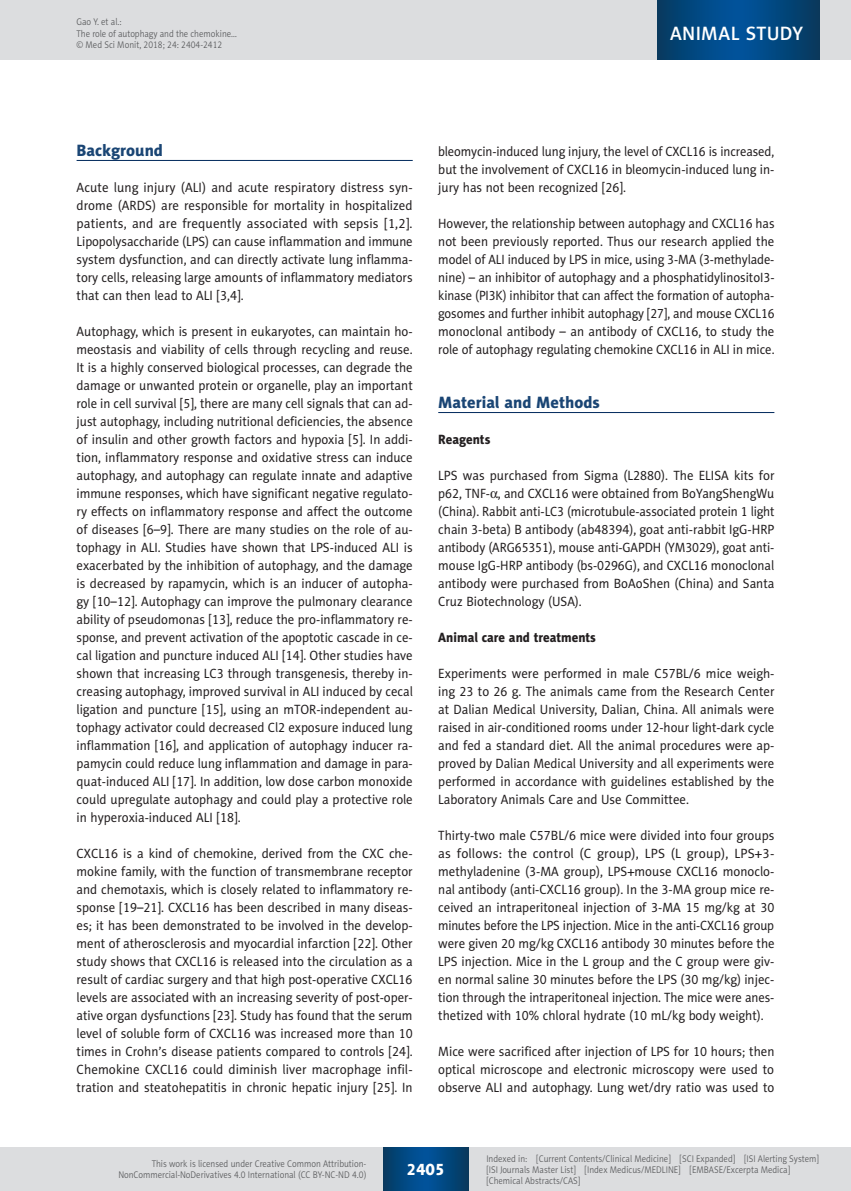
<style>
.page{position:relative;width:851px;height:1191px;background:#fff}
.page>*{position:absolute;margin:0;border:0;box-sizing:border-box;transform-origin:0 0}
.t1{font:19.5px "Naomi Sans EFN Medium";letter-spacing:.015em;color:#fff}
.MSM_Headline_1{font:16.5px "Naomi Sans EFN Heavy";color:#1a4574}
.t2{font:16.5px "Naomi Sans EFN Heavy";color:#fff}
.MSM_Body{font:13.5px/18px "Naomi Sans EFN";color:#231f20;text-align:justify;scale:.95 1}
.MSM_Body-2{font:13.5px/18px "Naomi Sans EFN";color:#231f20;text-align:justify;scale:.94 1}
.MSM_Body-3{font:13.5px/18px "Naomi Sans EFN";color:#231f20;text-align:justify;scale:.96 1}
.MSM_Body-4{font:13.5px/18px "Naomi Sans EFN";color:#231f20;text-align:justify;scale:.93 1}
.MSM_Headline_2{font:13.5px "Naomi Sans EFN Heavy";color:#231f20;scale:.95 1}
.MSM_pagina_zywa{font:9.75px/11.2px "Naomi Sans EFN Light";color:#57585a;scale:.9 1}
.MSM_pagina_sygnatura{font:9.75px "Naomi Sans EFN Light";color:#57585a;scale:.9 1}
.s1{font-family:"Standard Sym L"}
</style>
<div class="page">
<hr style="left:77px;top:160px;width:335px;height:1px;background:#00295c">
<hr style="left:438px;top:412px;width:336px;height:1px;background:#00295c">
<div style="left:0;top:1148px;width:850px;height:43px;background:#dcdddf"></div>
<svg style="left:383px;top:1147px;width:85px;height:43px;background:#02477e"></svg>
<div style="left:0;top:0;width:850px;height:60px;background:#dcdddf"></div>
<svg style="left:657px;top:0;width:162px;height:60px;background:#02477e"></svg>
<p class="MSM_pagina_zywa" style="left:77px;top:16px;width:180px">Gao Y. et al.:<br>The role of autophagy and the chemokine…</p>
<p class="MSM_pagina_sygnatura" style="left:77px;top:39px;width:163px">© Med Sci Monit, 2018; 24: 2404-2412</p>
<h1 class="t1" style="left:670px;top:22px;width:134px">ANIMAL STUDY</h1>
<p class="MSM_Headline_1" style="left:77px;top:140px;width:88px">Background</p>
<p class="MSM_Body-3" style="left:77px;top:178px;width:351px">Acute lung injury (ALI) and acute respiratory distress syn&shy;drome (ARDS) are responsible for mortality in hospitalized patients, and are frequently associated with sepsis [1,2].<br>Lipopolysaccharide (LPS) can cause inflammation and immune system dysfunction, and can directly activate lung inflamma&shy;tory cells, releasing large amounts of inflammatory mediators that can then lead to ALI [3,4].</p>
<p class="MSM_Body" style="left:77px;top:322px;width:355px">Autophagy, which is present in eukaryotes, can maintain ho&shy;meostasis and viability of cells through recycling and reuse.<br>It is a highly conserved biological processes, can degrade the damage or unwanted protein or organelle, play an important role in cell survival [5], there are many cell signals that can ad&shy;just autophagy, including nutritional deficiencies, the absence of insulin and other growth factors and hypoxia [5]. In addi&shy;tion, inflammatory response and oxidative stress can induce autophagy, and autophagy can regulate innate and adaptive immune responses, which have significant negative regulato&shy;ry effects on inflammatory response and affect the outcome of diseases [6–9]. There are many studies on the role of au&shy;tophagy in ALI. Studies have shown that LPS-induced ALI is exacerbated by the inhibition of autophagy, and the damage is decreased by rapamycin, which is an inducer of autopha&shy;gy [10–12]. Autophagy can improve the pulmonary clearance ability of pseudomonas [13], reduce the pro-inflammatory re&shy;sponse, and prevent activation of the apoptotic cascade in ce&shy;cal ligation and puncture induced ALI [14]. Other studies have shown that increasing LC3 through transgenesis, thereby in&shy;creasing autophagy, improved survival in ALI induced by cecal ligation and puncture [15], using an mTOR-independent au&shy;tophagy activator could decreased Cl2 exposure induced lung inflammation [16], and application of autophagy inducer ra&shy;pamycin could reduce lung inflammation and damage in para&shy;quat-induced ALI [17]. In addition, low dose carbon monoxide could upregulate autophagy and could play a protective role in hyperoxia-induced ALI [18].</p>
<p class="MSM_Body" style="left:77px;top:844px;width:355px">CXCL16 is a kind of chemokine, derived from the CXC che&shy;mokine family, with the function of transmembrane receptor and chemotaxis, which is closely related to inflammatory re&shy;sponse [19–21]. CXCL16 has been described in many diseas&shy;es; it has been demonstrated to be involved in the develop&shy;ment of atherosclerosis and myocardial infarction [22]. Other study shows that CXCL16 is released into the circulation as a result of cardiac surgery and that high post-operative CXCL16 levels are associated with an increasing severity of post-oper&shy;ative organ dysfunctions [23]. Study has found that the serum level of soluble form of CXCL16 was increased more than 10 times in Crohn’s disease patients compared to controls [24].<br>Chemokine CXCL16 could diminish liver macrophage infil&shy;tration and steatohepatitis in chronic hepatic injury [25]. In</p>
<p class="MSM_Body-4" style="left:438px;top:142px;width:363px">bleomycin-induced lung injury, the level of CXCL16 is increased, but the involvement of CXCL16 in bleomycin-induced lung in&shy;jury has not been recognized [26].</p>
<p class="MSM_Body-2" style="left:438px;top:214px;width:359px">However, the relationship between autophagy and CXCL16 has not been previously reported. Thus our research applied the model of ALI induced by LPS in mice, using 3-MA (3-methylade&shy;nine) – an inhibitor of autophagy and a phosphatidylinositoI3- kinase (PI3K) inhibitor that can affect the formation of autopha&shy;gosomes and further inhibit autophagy [27], and mouse CXCL16 monoclonal antibody – an antibody of CXCL16, to study the role of autophagy regulating chemokine CXCL16 in ALI in mice.</p>
<p class="MSM_Headline_1" style="left:438px;top:392px;width:163px">Material and Methods</p>
<p class="MSM_Headline_2" style="left:438px;top:431px;width:56px">Reagents</p>
<p class="MSM_Body" style="left:438px;top:466px;width:355px">LPS was purchased from Sigma (L2880). The ELISA kits for p62, TNF-<span class="s1">a</span>, and CXCL16 were obtained from BoYangShengWu (China). Rabbit anti-LC3 (microtubule-associated protein 1 light chain 3-beta) B antibody (ab48394), goat anti-rabbit IgG-HRP antibody (ARG65351), mouse anti-GAPDH (YM3029), goat anti&shy;mouse IgG-HRP antibody (bs-0296G), and CXCL16 monoclonal antibody were purchased from BoAoShen (China) and Santa Cruz Biotechnology (USA).</p>
<p class="MSM_Headline_2" style="left:438px;top:629px;width:167px">Animal care and treatments</p>
<p class="MSM_Body" style="left:438px;top:664px;width:355px">Experiments were performed in male C57BL/6 mice weigh&shy;ing 23 to 26 g. The animals came from the Research Center at Dalian Medical University, Dalian, China. All animals were raised in air-conditioned rooms under 12-hour light-dark cycle and fed a standard diet. All the animal procedures were ap&shy;proved by Dalian Medical University and all experiments were performed in accordance with guidelines established by the Laboratory Animals Care and Use Committee.</p>
<p class="MSM_Body" style="left:438px;top:826px;width:355px">Thirty-two male C57BL/6 mice were divided into four groups as follows: the control (C group), LPS (L group), LPS+3- methyladenine (3-MA group), LPS+mouse CXCL16 monoclo&shy;nal antibody (anti-CXCL16 group). In the 3-MA group mice re&shy;ceived an intraperitoneal injection of 3-MA 15 mg/kg at 30 minutes before the LPS injection. Mice in the anti-CXCL16 group were given 20 mg/kg CXCL16 antibody 30 minutes before the LPS injection. Mice in the L group and the C group were giv&shy;en normal saline 30 minutes before the LPS (30 mg/kg) injec&shy;tion through the intraperitoneal injection. The mice were anes&shy;thetized with 10% chloral hydrate (10 mL/kg body weight).</p>
<p class="MSM_Body" style="left:438px;top:1042px;width:355px">Mice were sacrificed after injection of LPS for 10 hours; then optical microscope and electronic microscopy were used to observe ALI and autophagy. Lung wet/dry ratio was used to</p>
<p class="MSM_pagina_zywa" style="left:118px;top:1158px;width:277px;text-align:right">This work is licensed under Creative Common Attribution-<br>NonCommercial-NoDerivatives 4.0 International (CC BY-NC-ND 4.0)</p>
<p class="t2" style="left:406px;top:1159px;width:40px">2405</p>
<p class="MSM_pagina_zywa" style="left:486px;top:1152px;width:371px">Indexed in: [Current Contents/Clinical Medicine] [SCI Expanded] [ISI Alerting System] [ISI Journals Master List] [Index Medicus/MEDLINE] [EMBASE/Excerpta Medica] [Chemical Abstracts/CAS]</p>
</div>
